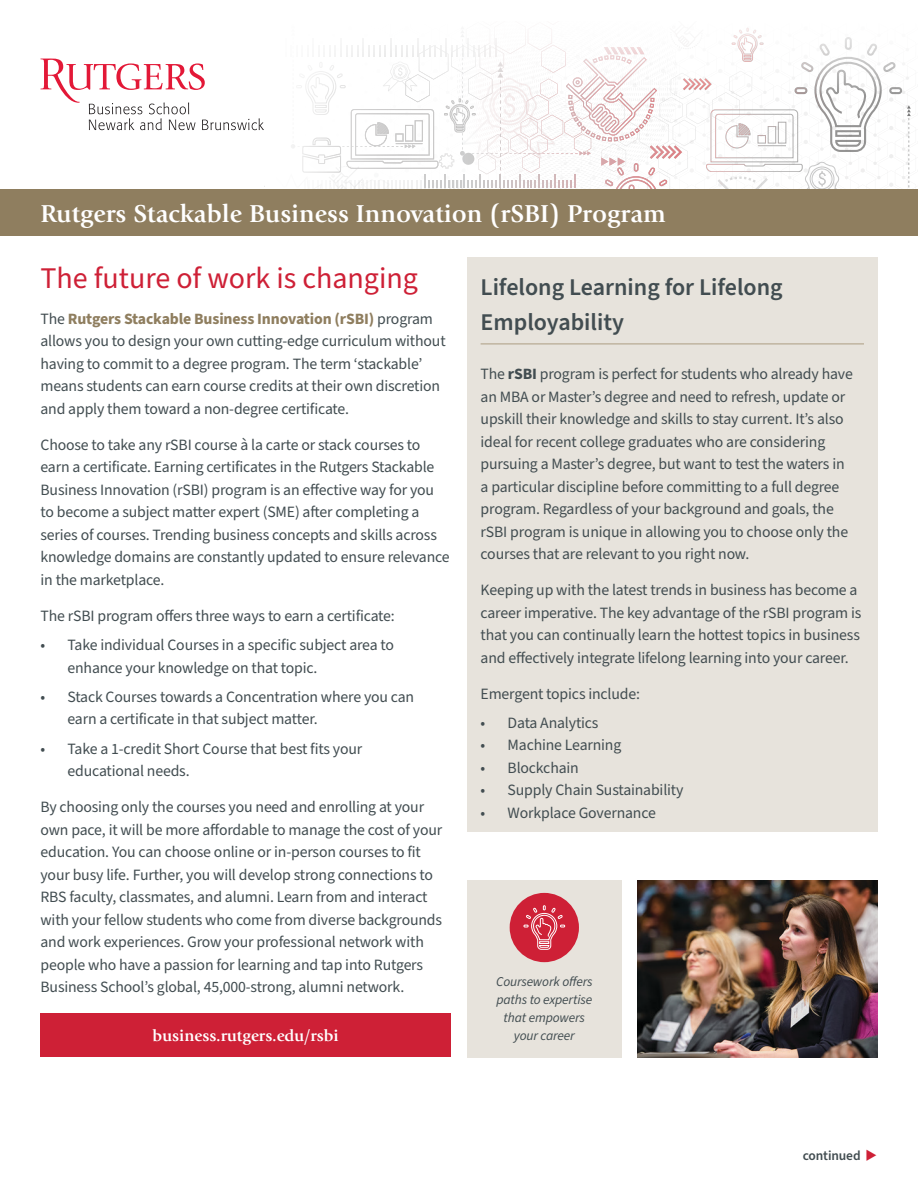
<style>
.page{position:relative;width:918px;height:1188px;background:#fff}
.page>*{position:absolute;margin:0;border:0;box-sizing:border-box;transform-origin:0 0}
.Headline{font:30px "Source Sans Pro";color:#ce2036}
.t1{font:700 25.5px "Giovanni Std";color:#fff}
.Sidebar_-_Head{font:600 24px/34.5px "Source Sans Pro";color:#424d51}
.URL{font:700 16.5px "Giovanni Std";color:#fff}
.Body{font:15.75px/22.5px "Source Sans Pro";letter-spacing:-.01em;color:#424d51}
.Icon_Caption{font:italic 13.5px/18px "Source Sans Pro";letter-spacing:-.01em;color:#424d51;text-align:center}
.cont__slug{font:600 13.5px "Source Sans Pro";letter-spacing:-.01em;color:#424d51}
.s1{font-weight:700;color:#8f7e5f}
.s2{font-weight:700}
.s3{color:#ce2036}
</style>
<div class="page">
<div style="left:0;top:189px;width:918px;height:47px;background:#8f7e5f"></div>
<div style="left:467px;top:257px;width:411px;height:574px;background:#e7e3dc"></div>
<div style="left:40px;top:1013px;width:411px;height:44px;background:#ce2036"></div>
<svg style="left:40px;top:28px;width:871px;height:161px"></svg>
<div style="left:467px;top:880px;width:155px;height:177px;background:#e7e3dc"></div>
<div style="left:510px;top:893px;width:69px;height:69px;background:#ce2036;border-radius:50%"></div>
<svg style="left:523px;top:905px;width:42px;height:45px"></svg>
<img style="left:638px;top:880px;width:240px;height:177px">
<hr style="left:481px;top:343px;width:383px;height:2px;background:#c0b4a0">
<p class="t1" style="left:40px;top:198px;width:627px">Rutgers Stackable Business Innovation (rSBI) Program</p>
<p class="Headline" style="left:40px;top:258px;width:379px">The future of work is changing</p>
<p class="Body" style="left:40px;top:308px;width:407px">The <span class="s1">Rutgers Stackable Business Innovation (rSBI)</span> program allows you to design your own cutting-edge curriculum without having to commit to a degree program. The term ‘stackable’ means students can earn course credits at their own discretion and apply them toward a non-degree certificate.</p>
<p class="Body" style="left:40px;top:434px;width:411px">Choose to take any rSBI course à la carte or stack courses to earn a certificate. Earning certificates in the Rutgers Stackable Business Innovation (rSBI) program is an effective way for you to become a subject matter expert (SME) after completing a series of courses. Trending business concepts and skills across knowledge domains are constantly updated to ensure relevance in the marketplace.</p>
<p class="Body" style="left:40px;top:605px;width:356px">The rSBI program offers three ways to earn a certificate:</p>
<p class="Body" style="left:68px;top:634px;width:328px;text-indent:-27px">• Take individual Courses in a specific subject area to enhance your knowledge on that topic.</p>
<p class="Body" style="left:68px;top:686px;width:348px;text-indent:-27px">• Stack Courses towards a Concentration where you can earn a certificate in that subject matter.</p>
<p class="Body" style="left:68px;top:738px;width:296px;text-indent:-27px">• Take a 1-credit Short Course that best fits your educational needs.</p>
<p class="Body" style="left:40px;top:796px;width:403px">By choosing only the courses you need and enrolling at your own pace, it will be more affordable to manage the cost of your education. You can choose online or in-person courses to fit your busy life. Further, you will develop strong connections to RBS faculty, classmates, and alumni. Learn from and interact with your fellow students who come from diverse backgrounds and work experiences. Grow your professional network with people who have a passion for learning and tap into Rutgers Business School’s global, 45,000-strong, alumni network.</p>
<p class="Sidebar_-_Head" style="left:481px;top:271px;width:304px">Lifelong Learning for Lifelong<br>Employability</p>
<p class="Body" style="left:481px;top:363px;width:374px">The <span class="s2">rSBI</span> program is perfect for students who already have an MBA or Master’s degree and need to refresh, update or upskill their knowledge and skills to stay current. It’s also ideal for recent college graduates who are considering pursuing a Master’s degree, but want to test the waters in a particular discipline before committing to a full degree program. Regardless of your background and goals, the rSBI program is unique in allowing you to choose only the courses that are relevant to you right now.</p>
<p class="Body" style="left:481px;top:579px;width:382px">Keeping up with the latest trends in business has become a career imperative. The key advantage of the rSBI program is that you can continually learn the hottest topics in business and effectively integrate lifelong learning into your career.</p>
<p class="Body" style="left:481px;top:683px;width:161px">Emergent topics include:</p>
<p class="Body" style="left:481px;top:712px;width:119px">• Data Analytics</p>
<p class="Body" style="left:481px;top:734px;width:142px">• Machine Learning</p>
<p class="Body" style="left:481px;top:757px;width:100px">• Blockchain</p>
<p class="Body" style="left:481px;top:779px;width:204px">• Supply Chain Sustainability</p>
<p class="Body" style="left:481px;top:802px;width:177px">• Workplace Governance</p>
<p class="Icon_Caption" style="left:496px;top:973px;width:98px">Coursework offers paths to expertise that empowers your career</p>
<p class="URL" style="left:153px;top:1026px;width:188px">business.rutgers.edu/rsbi</p>
<p class="cont__slug" style="left:803px;top:1146px;width:76px">continued <span class="s3">◆</span></p>
</div>
